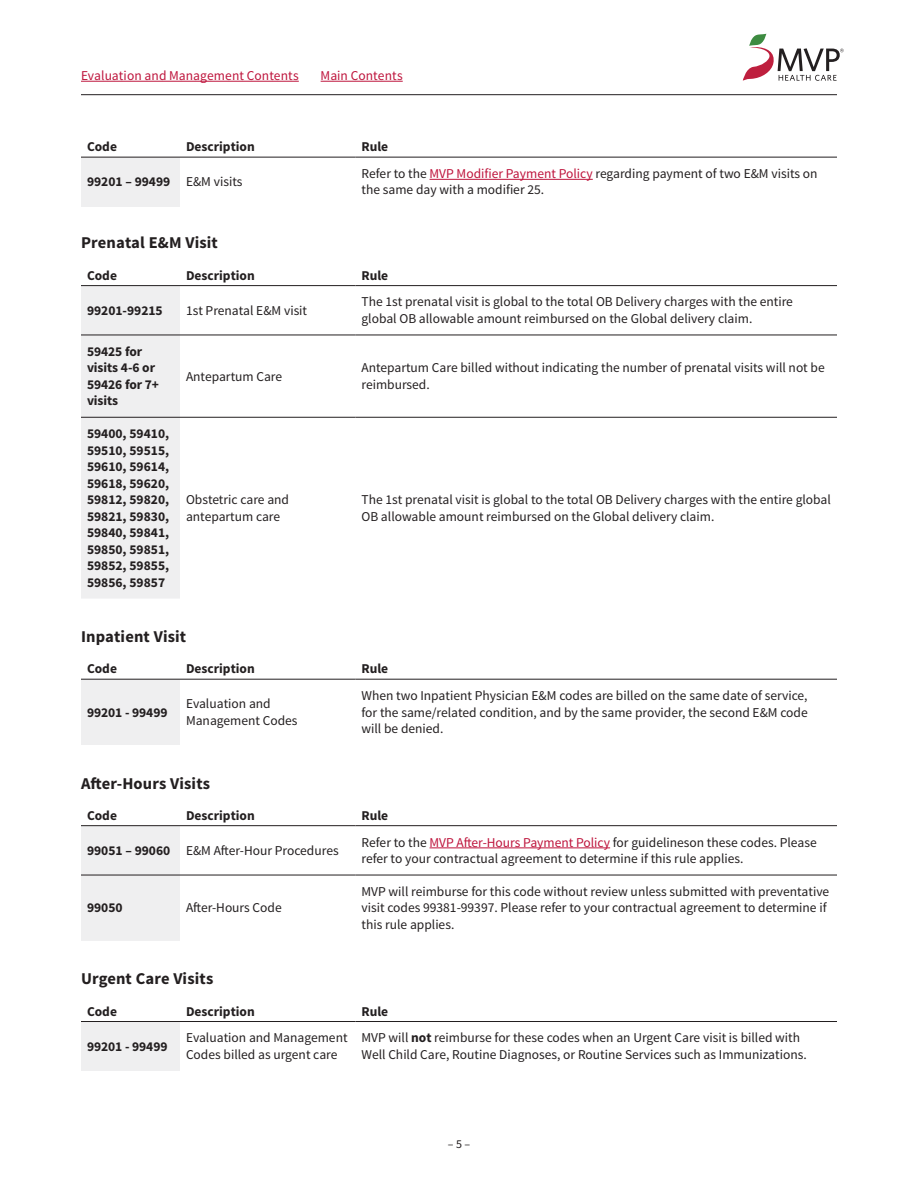
<style>
.page{position:relative;width:918px;height:1188px;background:#fff}
.page>*{position:absolute;margin:0;border:0;box-sizing:border-box;transform-origin:0 0}
.POLICIES_-_heading3{font:700 16.5px "Source Sans Pro";letter-spacing:.01em;color:#231f20}
.POLICIES_TABLES_-_bo{font:13.5px/16.5px "Source Sans Pro";color:#231f20}
.POLICIES_TABLES_-_bo-2{font:700 13.5px/16.5px "Source Sans Pro";color:#231f20}
.POLICIES_TABLES_-_co{font:700 13.5px "Source Sans Pro";color:#231f20}
.t1{font:13.5px "Source Sans Pro";letter-spacing:.005em;color:#be143c}
.t2{font:12px "Source Sans Pro";color:#231f20}
.s1{color:#be143c}
.s2{font-weight:700}
</style>
<div class="page">
<svg style="left:743px;top:34px;width:101px;height:47px"></svg>
<hr style="left:81px;top:81px;width:218px;height:1px;background:#be143c">
<hr style="left:321px;top:81px;width:82px;height:1px;background:#be143c">
<hr style="left:81px;top:94px;width:756px;height:1px;background:#231f20">
<svg style="left:81px;top:156px;width:756px;height:50px"></svg>
<hr style="left:81px;top:157px;width:99px;height:1px;background:#231f20">
<hr style="left:180px;top:157px;width:176px;height:1px;background:#231f20">
<hr style="left:356px;top:157px;width:481px;height:1px;background:#231f20">
<hr style="left:430px;top:179px;width:163px;height:1px;background:#be143c">
<div style="left:81px;top:286px;width:99px;height:312px;background:#efeff0"></div>
<svg style="left:180px;top:286px;width:657px;height:131px"></svg>
<hr style="left:81px;top:285px;width:99px;height:1px;background:#231f20">
<hr style="left:180px;top:285px;width:176px;height:1px;background:#231f20">
<hr style="left:356px;top:285px;width:481px;height:1px;background:#231f20">
<hr style="left:81px;top:335px;width:99px;height:1px;background:#231f20">
<hr style="left:180px;top:335px;width:176px;height:1px;background:#231f20">
<hr style="left:356px;top:335px;width:481px;height:1px;background:#231f20">
<hr style="left:81px;top:417px;width:99px;height:1px;background:#231f20">
<hr style="left:180px;top:417px;width:176px;height:1px;background:#231f20">
<hr style="left:356px;top:417px;width:481px;height:1px;background:#231f20">
<svg style="left:81px;top:678px;width:756px;height:67px"></svg>
<hr style="left:81px;top:679px;width:99px;height:1px;background:#231f20">
<hr style="left:180px;top:679px;width:176px;height:1px;background:#231f20">
<hr style="left:356px;top:679px;width:481px;height:1px;background:#231f20">
<div style="left:81px;top:826px;width:99px;height:115px;background:#efeff0"></div>
<svg style="left:180px;top:826px;width:657px;height:49px"></svg>
<hr style="left:81px;top:825px;width:99px;height:1px;background:#231f20">
<hr style="left:180px;top:825px;width:176px;height:1px;background:#231f20">
<hr style="left:356px;top:825px;width:481px;height:1px;background:#231f20">
<hr style="left:81px;top:875px;width:99px;height:1px;background:#231f20">
<hr style="left:180px;top:875px;width:176px;height:1px;background:#231f20">
<hr style="left:356px;top:875px;width:481px;height:1px;background:#231f20">
<hr style="left:430px;top:848px;width:180px;height:1px;background:#be143c">
<div style="left:81px;top:1022px;width:99px;height:49px;background:#efeff0"></div>
<hr style="left:81px;top:1021px;width:99px;height:1px;background:#231f20">
<hr style="left:180px;top:1021px;width:176px;height:1px;background:#231f20">
<hr style="left:356px;top:1021px;width:481px;height:1px;background:#231f20">
<p class="t1" style="left:81px;top:67px;width:219px">Evaluation and Management Contents</p>
<p class="t1" style="left:321px;top:67px;width:84px">Main Contents</p>
<p class="POLICIES_TABLES_-_co" style="left:87px;top:138px;width:32px">Code</p>
<p class="POLICIES_TABLES_-_co" style="left:186px;top:138px;width:70px">Description</p>
<p class="POLICIES_TABLES_-_co" style="left:362px;top:138px;width:28px">Rule</p>
<p class="POLICIES_TABLES_-_bo-2" style="left:87px;top:174px;width:85px">99201 – 99499</p>
<p class="POLICIES_TABLES_-_bo" style="left:186px;top:174px;width:58px">E&amp;M visits</p>
<p class="POLICIES_TABLES_-_bo" style="left:362px;top:165px;width:458px">Refer to the <span class="s1">MVP Modifier Payment Policy</span> regarding payment of two E&amp;M visits on the same day with a modifier 25.</p>
<p class="POLICIES_-_heading3" style="left:81px;top:232px;width:138px">Prenatal E&amp;M Visit</p>
<p class="POLICIES_TABLES_-_co" style="left:87px;top:266px;width:32px">Code</p>
<p class="POLICIES_TABLES_-_co" style="left:186px;top:266px;width:70px">Description</p>
<p class="POLICIES_TABLES_-_co" style="left:362px;top:266px;width:28px">Rule</p>
<p class="POLICIES_TABLES_-_bo-2" style="left:87px;top:302px;width:77px">99201-99215</p>
<p class="POLICIES_TABLES_-_bo" style="left:186px;top:302px;width:123px">1st Prenatal E&amp;M visit</p>
<p class="POLICIES_TABLES_-_bo" style="left:362px;top:294px;width:433px">The 1st prenatal visit is global to the total OB Delivery charges with the entire global OB allowable amount reimbursed on the Global delivery claim.</p>
<p class="POLICIES_TABLES_-_bo-2" style="left:87px;top:344px;width:74px">59425 for visits 4-6 or<br>59426 for 7+ visits</p>
<p class="POLICIES_TABLES_-_bo" style="left:186px;top:368px;width:98px">Antepartum Care</p>
<p class="POLICIES_TABLES_-_bo" style="left:362px;top:360px;width:465px">Antepartum Care billed without indicating the number of prenatal visits will not be reimbursed.</p>
<p class="POLICIES_TABLES_-_bo-2" style="left:87px;top:426px;width:84px;text-align:justify">59400, 59410, 59510, 59515, 59610, 59614, 59618, 59620, 59812, 59820, 59821, 59830, 59840, 59841, 59850, 59851, 59852, 59855, 59856, 59857</p>
<p class="POLICIES_TABLES_-_bo" style="left:186px;top:492px;width:105px">Obstetric care and antepartum care</p>
<p class="POLICIES_TABLES_-_bo" style="left:362px;top:492px;width:471px">The 1st prenatal visit is global to the total OB Delivery charges with the entire global<br>OB allowable amount reimbursed on the Global delivery claim.</p>
<p class="POLICIES_-_heading3" style="left:81px;top:626px;width:107px">Inpatient Visit</p>
<p class="POLICIES_TABLES_-_co" style="left:87px;top:660px;width:32px">Code</p>
<p class="POLICIES_TABLES_-_co" style="left:186px;top:660px;width:70px">Description</p>
<p class="POLICIES_TABLES_-_co" style="left:362px;top:660px;width:28px">Rule</p>
<p class="POLICIES_TABLES_-_bo-2" style="left:87px;top:704px;width:82px">99201 - 99499</p>
<p class="POLICIES_TABLES_-_bo" style="left:186px;top:696px;width:113px">Evaluation and<br>Management Codes</p>
<p class="POLICIES_TABLES_-_bo" style="left:362px;top:688px;width:448px;text-align:justify">When two Inpatient Physician E&amp;M codes are billed on the same date of service, for the same/related condition, and by the same provider, the second E&amp;M code will be denied.</p>
<p class="POLICIES_-_heading3" style="left:81px;top:772px;width:131px">After-Hours Visits</p>
<p class="POLICIES_TABLES_-_co" style="left:87px;top:807px;width:32px">Code</p>
<p class="POLICIES_TABLES_-_co" style="left:186px;top:807px;width:70px">Description</p>
<p class="POLICIES_TABLES_-_co" style="left:362px;top:807px;width:28px">Rule</p>
<p class="POLICIES_TABLES_-_bo-2" style="left:87px;top:843px;width:85px">99051 – 99060</p>
<p class="POLICIES_TABLES_-_bo" style="left:186px;top:842px;width:154px">E&amp;M After-Hour Procedures</p>
<p class="POLICIES_TABLES_-_bo" style="left:362px;top:834px;width:457px">Refer to the <span class="s1">MVP After-Hours Payment Policy</span> for guidelineson these codes. Please refer to your contractual agreement to determine if this rule applies.</p>
<p class="POLICIES_TABLES_-_bo-2" style="left:87px;top:900px;width:37px">99050</p>
<p class="POLICIES_TABLES_-_bo" style="left:186px;top:900px;width:97px">After-Hours Code</p>
<p class="POLICIES_TABLES_-_bo" style="left:362px;top:883px;width:469px">MVP will reimburse for this code without review unless submitted with preventative visit codes 99381-99397. Please refer to your contractual agreement to determine if this rule applies.</p>
<p class="POLICIES_-_heading3" style="left:81px;top:968px;width:134px">Urgent Care Visits</p>
<p class="POLICIES_TABLES_-_co" style="left:87px;top:1002px;width:32px">Code</p>
<p class="POLICIES_TABLES_-_co" style="left:186px;top:1002px;width:70px">Description</p>
<p class="POLICIES_TABLES_-_co" style="left:362px;top:1002px;width:28px">Rule</p>
<p class="POLICIES_TABLES_-_bo-2" style="left:87px;top:1038px;width:82px">99201 - 99499</p>
<p class="POLICIES_TABLES_-_bo" style="left:186px;top:1030px;width:163px">Evaluation and Management<br>Codes billed as urgent care</p>
<p class="POLICIES_TABLES_-_bo" style="left:362px;top:1030px;width:447px">MVP will <span class="s2">not</span> reimburse for these codes when an Urgent Care visit is billed with<br>Well Child Care, Routine Diagnoses, or Routine Services such as Immunizations.</p>
<p class="t2" style="left:448px;top:1136px;width:24px">– 5 –</p>
</div>
